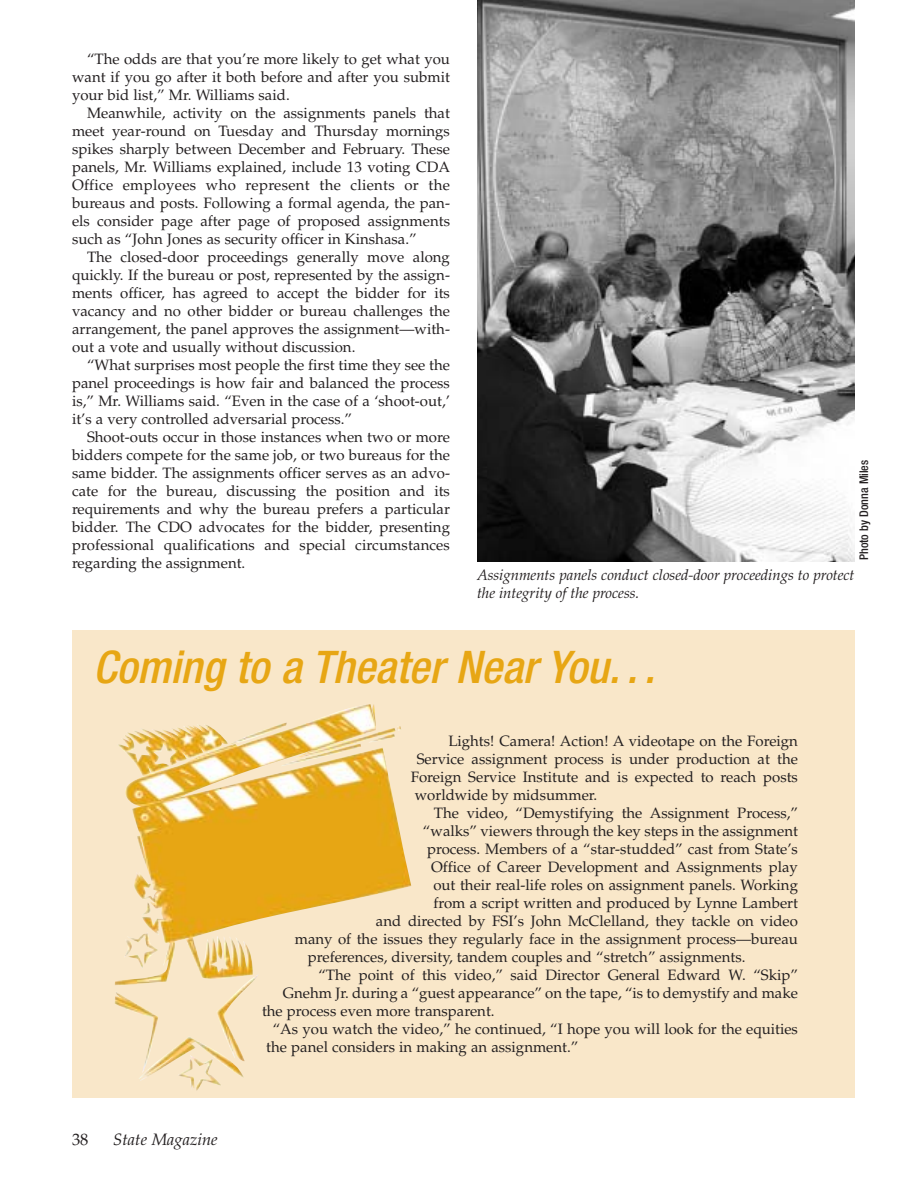
<style>
.page{position:relative;width:918px;height:1188px;background:#fff}
.page>*{position:absolute;margin:0;border:0;box-sizing:border-box;transform-origin:0 0}
.t1{font:italic 500 condensed 45px "Helvetica Neue";color:#e7a614}
.t2{font:italic 16.5px "Palatino";color:#231f20}
.t3{font:16.5px "Palatino";color:#231f20}
.t4{font:15px/18px "Palatino";color:#231f20;text-align:justify}
.t5{font:italic 15px/18px "Palatino";letter-spacing:-.005em;color:#231f20}
.t6{font:500 condensed 12px "Helvetica Neue";color:#231f20}
</style>
<div class="page">
<div style="left:72px;top:630px;width:783px;height:468px;background:#f9e7c9"></div>
<img style="left:477px;top:0;width:378px;height:562px">
<img style="left:115px;top:704px;width:296px;height:281px">
<p class="t4" style="left:72px;top:52px;width:380px;text-indent:15px">“The odds are that you’re more likely to get what you want if you go after it both before and after you submit your bid list,” Mr. Williams said.</p>
<p class="t4" style="left:72px;top:106px;width:380px;text-indent:15px">Meanwhile, activity on the assignments panels that meet year-round on Tuesday and Thursday mornings spikes sharply between December and February. These panels, Mr. Williams explained, include 13 voting CDA Office employees who represent the clients or the bureaus and posts. Following a formal agenda, the pan&shy;els consider page after page of proposed assignments such as “John Jones as security officer in Kinshasa.”</p>
<p class="t4" style="left:72px;top:250px;width:380px;text-indent:15px">The closed-door proceedings generally move along quickly. If the bureau or post, represented by the assign&shy;ments officer, has agreed to accept the bidder for its vacancy and no other bidder or bureau challenges the arrangement, the panel approves the assignment—with&shy;out a vote and usually without discussion.</p>
<p class="t4" style="left:72px;top:358px;width:380px;text-indent:15px">“What surprises most people the first time they see the panel proceedings is how fair and balanced the process is,” Mr. Williams said. “Even in the case of a ‘shoot-out,’ it’s a very controlled adversarial process.”</p>
<p class="t4" style="left:72px;top:430px;width:380px;text-indent:15px">Shoot-outs occur in those instances when two or more bidders compete for the same job, or two bureaus for the same bidder. The assignments officer serves as an advo&shy;cate for the bureau, discussing the position and its requirements and why the bureau prefers a particular bidder. The CDO advocates for the bidder, presenting professional qualifications and special circumstances regarding the assignment.</p>
<p class="t6" style="left:859px;top:560px;width:102px;rotate:-90deg">Photo by Donna Miles</p>
<p class="t5" style="left:477px;top:568px;width:379px">Assignments panels conduct closed-door proceedings to protect the integrity of the process.</p>
<h1 class="t1" style="left:93px;top:651px;width:572px">Coming to a Theater NearYou. . .</h1>
<p class="t3" style="left:72px;top:1133px;width:18px">38</p>
<p class="t2" style="left:113px;top:1133px;width:106px">State Magazine</p>
<p class="t4" style="left:448px;top:734px;width:351px">Lights! Camera! Action! A videotape on the Foreign</p>
<p class="t4" style="left:417px;top:752px;width:383px">Service assignment process is under production at the</p>
<p class="t4" style="left:411px;top:770px;width:389px">Foreign Service Institute and is expected to reach posts</p>
<p class="t4" style="left:415px;top:788px;width:184px">worldwide by midsummer.</p>
<p class="t4" style="left:434px;top:806px;width:366px">The video, “Demystifying the Assignment Process,”</p>
<p class="t4" style="left:423px;top:824px;width:377px">“walks” viewers through the key steps in the assignment</p>
<p class="t4" style="left:427px;top:842px;width:372px">process. Members of a “star-studded” cast from State’s</p>
<p class="t4" style="left:431px;top:860px;width:368px">Office of Career Development and Assignments play</p>
<p class="t4" style="left:433px;top:878px;width:366px">out their real-life roles on assignment panels. Working</p>
<p class="t4" style="left:433px;top:896px;width:366px">from a script written and produced by Lynne Lambert</p>
<p class="t4" style="left:376px;top:914px;width:424px">and directed by FSI’s John McClelland, they tackle on video</p>
<p class="t4" style="left:295px;top:932px;width:505px">many of the issues they regularly face in the assignment process—bureau</p>
<p class="t4" style="left:308px;top:950px;width:439px">preferences, diversity, tandem couples and “stretch” assignments.</p>
<p class="t4" style="left:318px;top:968px;width:481px">“The point of this video,” said Director General Edward W. “Skip”</p>
<p class="t4" style="left:283px;top:986px;width:517px">Gnehm Jr. during a “guest appearance” on the tape, “is to demystify and make</p>
<p class="t4" style="left:262px;top:1004px;width:234px">the process even more transparent.</p>
<p class="t4" style="left:273px;top:1022px;width:527px">“As you watch the video,” he continued, “I hope you will look for the equities</p>
<p class="t4" style="left:266px;top:1040px;width:314px">the panel considers in making an assignment.”</p>
</div>
